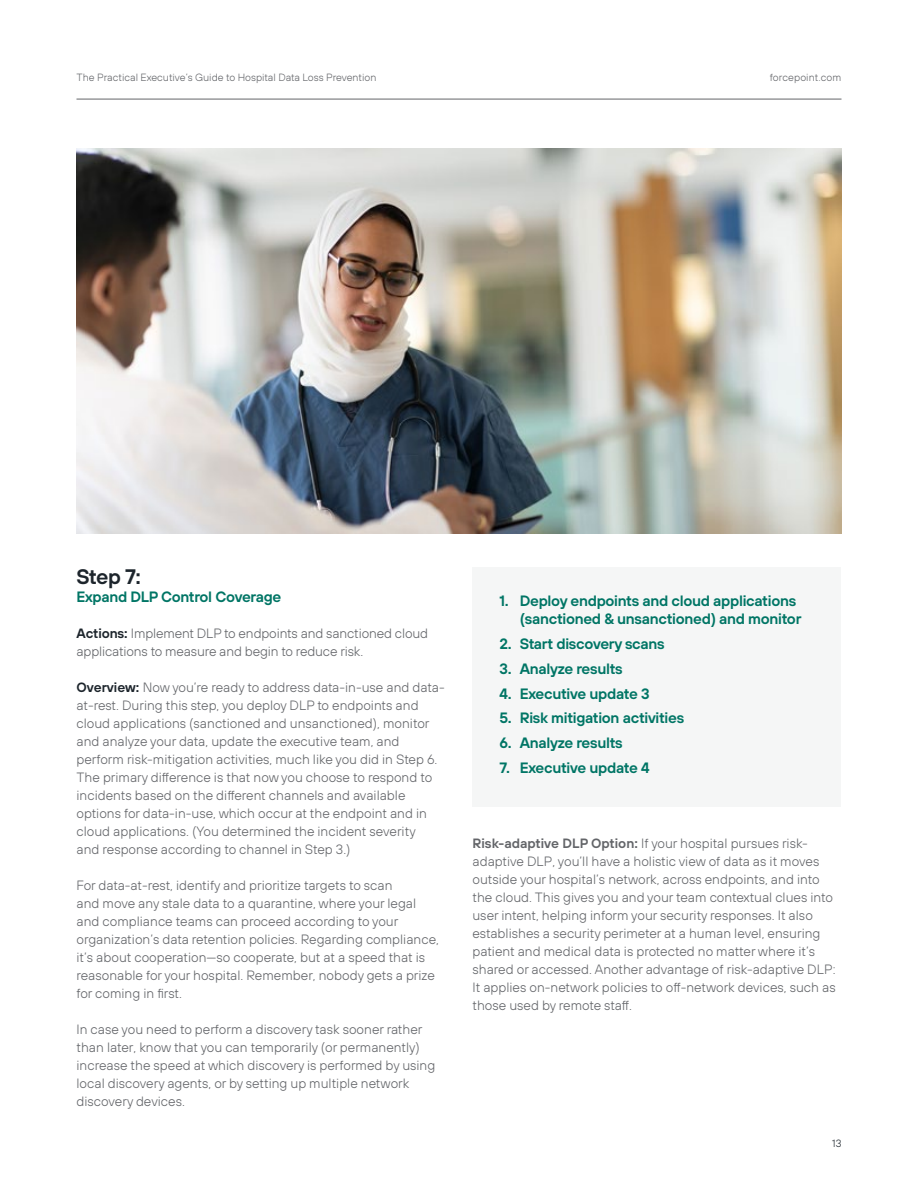
<style>
.page{position:relative;width:918px;height:1188px;background:#fff}
.page>*{position:absolute;margin:0;border:0;box-sizing:border-box;transform-origin:0 0}
.t1{font:600 21px "FP Sans";color:#1d252c}
.t2{font:600 15px/18px "FP Sans";letter-spacing:-.02em;color:#007565}
.t3{font:300 13.5px/18px "FP Sans";color:#636569}
.t4{font:300 10.5px "FP Sans";color:#636569}
.t5{font:300 10.5px "FP Sans";color:#1d252c}
.s1{font-weight:600;color:#1d252c}
.s2{font-weight:600}
</style>
<div class="page">
<hr style="left:76px;top:99px;width:766px;height:1px;background:#636569">
<div style="left:472px;top:567px;width:370px;height:240px;background:#f5f6f6"></div>
<img style="left:76px;top:148px;width:765px;height:386px">
<p class="t4" style="left:76px;top:71px;width:301px">The Practical Executive’s Guide to Hospital Data Loss Prevention</p>
<p class="t4" style="left:770px;top:71px;width:73px">forcepoint.com</p>
<h1 class="t1" style="left:76px;top:563px;width:66px">Step 7:</h1>
<p class="t2" style="left:76px;top:587px;width:206px">Expand DLP Control Coverage</p>
<p class="t3" style="left:76px;top:624px;width:353px"><span class="s1">Actions:</span> Implement DLP to endpoints and sanctioned cloud applications to measure and begin to reduce risk.</p>
<p class="t3" style="left:76px;top:678px;width:370px"><span class="s1">Overview:</span> Now you’re ready to address data-in-use and data&shy;at-rest. During this step, you deploy DLP to endpoints and cloud applications (sanctioned and unsanctioned), monitor and analyze your data, update the executive team, and perform risk-mitigation activities, much like you did in Step 6.<br>The primary difference is that now you choose to respond to incidents based on the different channels and available options for data-in-use, which occur at the endpoint and in cloud applications. (You determined the incident severity<br>and response according to channel in Step 3.)</p>
<p class="t3" style="left:76px;top:876px;width:364px">For data-at-rest, identify and prioritize targets to scan<br>and move any stale data to a quarantine, where your legal and compliance teams can proceed according to your organization’s data retention policies. Regarding compliance, it’s about cooperation—so cooperate, but at a speed that is reasonable for your hospital. Remember, nobody gets a prize for coming in first.</p>
<p class="t3" style="left:76px;top:1020px;width:360px">In case you need to perform a discovery task sooner rather than later, know that you can temporarily (or permanently) increase the speed at which discovery is performed by using local discovery agents, or by setting up multiple network discovery devices.</p>
<p class="t2" style="left:520px;top:592px;width:283px;text-indent:-20px">1. Deploy endpoints and cloud applications (sanctioned &amp; unsanctioned) and monitor</p>
<p class="t2" style="left:500px;top:635px;width:167px">2. Start discovery scans</p>
<p class="t2" style="left:500px;top:659px;width:125px">3. Analyze results</p>
<p class="t2" style="left:500px;top:684px;width:152px">4. Executive update 3</p>
<p class="t2" style="left:500px;top:709px;width:186px">5. Risk mitigation activities</p>
<p class="t2" style="left:500px;top:734px;width:125px">6. Analyze results</p>
<p class="t2" style="left:500px;top:758px;width:152px">7. Executive update 4</p>
<p class="t3" style="left:472px;top:834px;width:365px"><span class="s2">Risk-adaptive DLP Option:</span> If your hospital pursues risk&shy;adaptive DLP, you’ll have a holistic view of data as it moves outside your hospital’s network, across endpoints, and into the cloud. This gives you and your team contextual clues into user intent, helping inform your security responses. It also establishes a security perimeter at a human level, ensuring patient and medical data is protected no matter where it’s shared or accessed. Another advantage of risk-adaptive DLP:<br>It applies on-network policies to off-network devices, such as those used by remote staff.</p>
<p class="t5" style="left:832px;top:1137px;width:11px">13</p>
</div>
